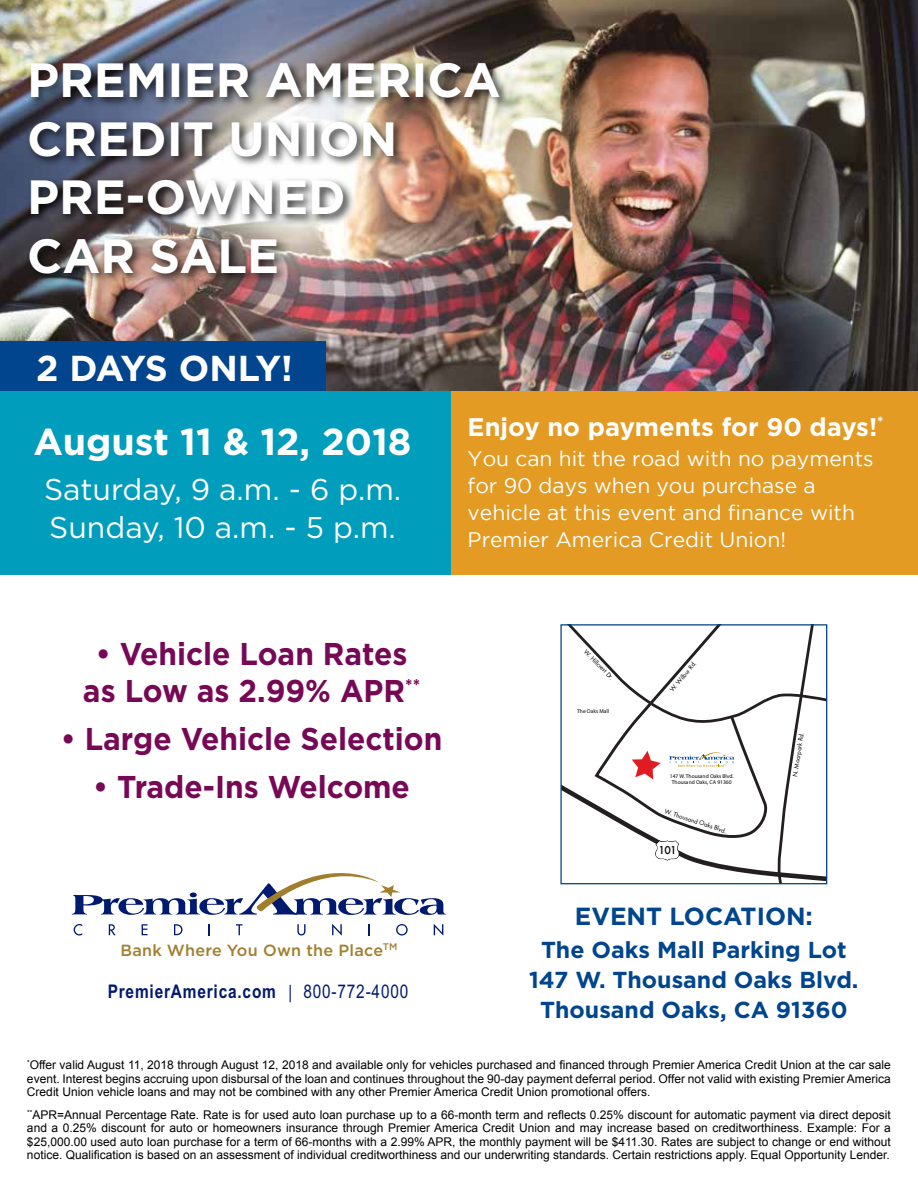
<style>
.page{position:relative;width:918px;height:1188px;background:#fff}
.page>*{position:absolute;margin:0;border:0;box-sizing:border-box;transform-origin:0 0}
.t1{font:700 48px/58.5px "Gotham";color:#fff}
.t2{font:700 37.5px "Gotham";color:#fff}
.t3{font:700 36px "Gotham";letter-spacing:-.045em;color:#fff}
.t4{font:700 31.5px/37.5px "Gotham";color:#770856;text-align:center;scale:.95 1}
.t5{font:30px/37.5px "Gotham";color:#fff}
.t6{font:700 25.5px "Gotham";color:#fff}
.t7{font:700 24.75px "Gotham";color:#00458d}
.t8{font:700 23.1px/29.7px "Gotham";color:#00458d;text-align:center}
.t9{font:21px/27px "Gotham";color:#fff}
.t10{font:700 18.9px "Arial Narrow";letter-spacing:.045em;color:#001a70}
.t11{font:18.9px "Arial Narrow";letter-spacing:.045em;color:#001a70}
.t12{font:500 16.2px "Gotham";letter-spacing:.02em;color:#a07e2d}
.t13{font:12px/13.5px "Arial";color:#000;text-align:justify}
.t14{font:500 10.5px "Futura";color:#000}
.t15{font:7.05px "Arial";letter-spacing:.005em;color:#000}
.t16{font:6px "Futura";color:#000}
.t17{font:5.55px/6.6px "Myriad Pro";color:#000;text-align:center}
.s1{font-weight:700}
</style>
<div class="page">
<img style="left:0;top:0;width:918px;height:391px">
<div style="left:0;top:341px;width:326px;height:52px;background:#00458d"></div>
<div style="left:0;top:391px;width:455px;height:184px;background:#009dbc"></div>
<div style="left:26px;top:59px;width:485px;height:227px;background:#000;opacity:.75"></div>
<div style="left:451px;top:391px;width:467px;height:184px;background:#e39b23"></div>
<svg style="left:74px;top:924px;width:8px;height:11px"></svg>
<svg style="left:109px;top:924px;width:7px;height:11px"></svg>
<svg style="left:142px;top:924px;width:6px;height:11px"></svg>
<svg style="left:174px;top:924px;width:8px;height:11px"></svg>
<svg style="left:236px;top:924px;width:7px;height:11px"></svg>
<svg style="left:297px;top:924px;width:8px;height:11px"></svg>
<svg style="left:332px;top:924px;width:10px;height:12px"></svg>
<svg style="left:396px;top:924px;width:12px;height:11px"></svg>
<svg style="left:434px;top:924px;width:9px;height:12px"></svg>
<svg style="left:72px;top:873px;width:374px;height:42px"></svg>
<svg style="left:290px;top:985px;width:1px;height:17px"></svg>
<svg style="left:562px;top:626px;width:263px;height:256px"></svg>
<div style="left:560px;top:624px;width:267px;height:260px;border:1px solid #00458d"></div>
<h1 class="t1" style="left:27px;top:50px;width:475px">PREMIER AMERICA<br>CREDIT UNION<br>PRE-OWNED<br>CAR SALE</h1>
<h3 class="t3" style="left:36px;top:347px;width:258px">2 DAYS ONLY!</h3>
<h2 class="t2" style="left:34px;top:420px;width:379px">August 11 &amp; 12, 2018</h2>
<h3 class="t5" style="left:44px;top:470px;width:359px">Saturday, 9 a.m. - 6 p.m.<br>Sunday, 10 a.m. - 5 p.m.</h3>
<h3 class="t6" style="left:468px;top:412px;width:418px">Enjoy no payments for 90 days!<sup>*</sup></h3>
<h3 class="t9" style="left:468px;top:445px;width:408px">You can hit the road with no payments for 90 days when you purchase a vehicle at this event and finance with Premier America Credit Union!</h3>
<h3 class="t4" style="left:83px;top:634px;width:357px">• Vehicle Loan Rates as Low as 2.99% APR<sup>**</sup></h3>
<h3 class="t4" style="left:61px;top:719px;width:403px">• Large Vehicle Selection</h3>
<h3 class="t4" style="left:93px;top:767px;width:335px">• Trade-Ins Welcome</h3>
<h3 class="t12" style="left:120px;top:941px;width:278px">Bank Where You Own the Place<sup>TM</sup></h3>
<h3 class="t10" style="left:108px;top:977px;width:170px">PremierAmerica.com</h3>
<h3 class="t11" style="left:303px;top:978px;width:107px">800-772-4000</h3>
<p class="t16" style="left:588px;top:647px;width:41px;rotate:46deg">W. Hillcrest Dr.</p>
<p class="t17" style="left:577px;top:708px;width:33px">The Oaks Mall</p>
<p class="t16" style="left:668px;top:688px;width:39px;rotate:-50deg">W. Wilbur Rd.</p>
<p class="t17" style="left:670px;top:772px;width:65px">147 W. Thousand Oaks Blvd.<br>Thousand Oaks, CA 91360</p>
<p class="t16" style="left:666px;top:807px;width:67px;rotate:18deg">W. Thousand Oaks Blvd.</p>
<p class="t14" style="left:659px;top:843px;width:20px">101</p>
<p class="t16" style="left:791px;top:776px;width:47px;rotate:-81deg">N. Moorpark Rd.</p>
<h3 class="t7" style="left:575px;top:902px;width:240px">EVENT LOCATION:</h3>
<h3 class="t8" style="left:529px;top:935px;width:331px">The Oaks Mall Parking Lot<br>147 W. Thousand Oaks Blvd.<br>Thousand Oaks, CA 91360</h3>
<p class="t13" style="left:27px;top:1058px;width:865px"><sup>*</sup>Offer valid August 11, 2018 through August 12, 2018 and available only for vehicles purchased and financed through Premier America Credit Union at the car sale event. Interest begins accruing upon disbursal of the loan and continues throughout the 90-day payment deferral period. Offer not valid with existing Premier America Credit Union vehicle loans and may not be combined with any other Premier America Credit Union promotional offers.</p>
<p class="t13" style="left:27px;top:1108px;width:865px"><sup>**</sup>APR=Annual Percentage Rate. Rate is for used auto loan purchase up to a 66-month term and reflects 0.25% discount for automatic payment via direct deposit and a 0.25% discount for auto or homeowners insurance through Premier America Credit Union and may increase based on creditworthiness. Example: For a $25,000.00 used auto loan purchase for a term of 66-months with a 2.99% APR, the monthly payment will be $411.30. Rates are subject to change or end without notice. Qualification is based on an assessment of individual creditworthiness and our underwriting standards. Certain restrictions apply. Equal Opportunity Lender.</p>
<p class="t15" style="left:57px;top:1155px;width:87px"><span class="s1">Blue</span> - COATED PMS 2748</p>
</div>
